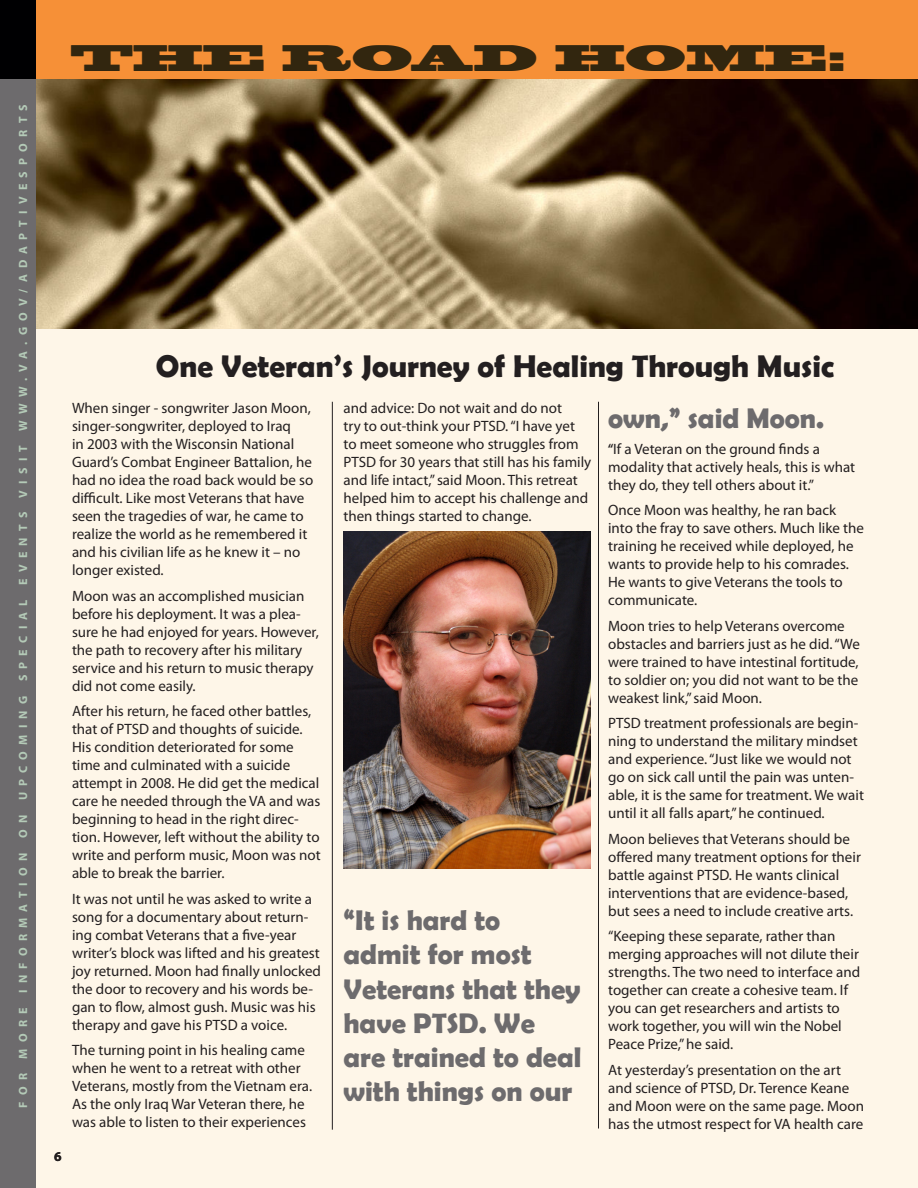
<style>
.page{position:relative;width:918px;height:1188px;background:#fff}
.page>*{position:absolute;margin:0;border:0;box-sizing:border-box;transform-origin:0 0}
.Body{font:34.5px "Blackoak Std";color:#32260f}
.Body-2{font:700 31.5px "Berlin Sans FB Demi";color:#231f20}
.gray_quote{font:700 28.5px/34.2px "Berlin Sans FB Demi";color:#6d6b6d}
.Body-3{font:15px/18px "Myriad Pro";color:#231f20}
.t1{font:700 13.5px "Myriad Pro";color:#231f20}
.t2{font:700 12px "Myriad Pro";letter-spacing:.52em;color:#b4cab7}
.s1{font-weight:700;font-stretch:condensed}
</style>
<div class="page">
<div style="left:13px;top:80px;width:905px;height:1108px;background:#fef6e8"></div>
<hr style="left:332px;top:402px;width:1px;height:728px;background:#231f20">
<hr style="left:598px;top:402px;width:1px;height:727px;background:#231f20">
<div style="left:37px;top:0;width:881px;height:80px;background:#f69037"></div>
<img style="left:343px;top:531px;width:247px;height:338px">
<img style="left:36px;top:80px;width:882px;height:248px">
<div style="left:0;top:80px;width:36px;height:1108px;background:#6d6b6d"></div>
<div style="left:0;top:0;width:36px;height:80px;background:#000002"></div>
<p class="t2" style="left:15px;top:1108px;width:1005px;rotate:-90deg">FOR MORE INFORMATION ON UPCOMING SPECIAL EVENTS VISIT WWW.VA.GOV/ADAPTIVESPORTS</p>
<p class="Body" style="left:71px;top:35px;width:778px">THE ROAD HOME:</p>
<p class="t1" style="left:54px;top:1147px;width:9px">6</p>
<p class="Body-2" style="left:156px;top:348px;width:680px">One Veteran’s Journey of Healing Through Music</p>
<p class="Body-3" style="left:72px;top:399px;width:243px">When singer - songwriter Jason Moon, singer-songwriter, deployed to Iraq<br>in 2003 with the Wisconsin National Guard’s Combat Engineer Battalion, he had no idea the road back would be so difficult. Like most Veterans that have seen the tragedies of war, he came to realize the world as he remembered it and his civilian life as he knew it – no longer existed.</p>
<p class="Body-3" style="left:72px;top:586px;width:248px">Moon was an accomplished musician before his deployment. It was a plea&shy;sure he had enjoyed for years. However, the path to recovery after his military service and his return to music therapy did not come easily.</p>
<p class="Body-3" style="left:72px;top:702px;width:250px">After his return, he faced other battles, that of PTSD and thoughts of suicide.<br>His condition deteriorated for some time and culminated with a suicide attempt in 2008. He did get the medical care he needed through the VA and was beginning to head in the right direc&shy;tion. However, left without the ability to write and perform music, Moon was not able to break the barrier.</p>
<p class="Body-3" style="left:72px;top:889px;width:251px">It was not until he was asked to write a song for a documentary about return&shy;ing combat Veterans that a five-year writer’s block was lifted and his greatest joy returned. Moon had finally unlocked the door to recovery and his words be&shy;gan to flow, almost gush. Music was his therapy and gave his PTSD a voice.</p>
<p class="Body-3" style="left:72px;top:1041px;width:242px">The turning point in his healing came when he went to a retreat with other Veterans, mostly from the Vietnam era.<br>As the only Iraq War Veteran there, he was able to listen to their experiences</p>
<p class="Body-3" style="left:344px;top:399px;width:249px">and advice: Do not wait and do not<br>try to out-think your PTSD. “I have yet to meet someone who struggles from PTSD for 30 years that still has his family and life intact,” said Moon. This retreat helped him to accept his challenge and then things started to change.</p>
<p class="gray_quote" style="left:344px;top:903px;width:240px">“It is hard to admit for most<br>Veterans that they have PTSD. We are trained to deal with things on our</p>
<p class="gray_quote" style="left:608px;top:401px;width:218px">own,” said Moon.</p>
<p class="Body-3" style="left:608px;top:439px;width:249px"><span class="s1">“</span>If a Veteran on the ground finds a modality that actively heals, this is what they do, they tell others about it.”</p>
<p class="Body-3" style="left:608px;top:501px;width:257px">Once Moon was healthy, he ran back into the fray to save others. Much like the training he received while deployed, he wants to provide help to his comrades.<br>He wants to give Veterans the tools to communicate.</p>
<p class="Body-3" style="left:608px;top:616px;width:253px">Moon tries to help Veterans overcome obstacles and barriers just as he did. “We were trained to have intestinal fortitude, to soldier on; you did not want to be the weakest link,” said Moon.</p>
<p class="Body-3" style="left:608px;top:714px;width:257px">PTSD treatment professionals are begin&shy;ning to understand the military mindset and experience. “Just like we would not go on sick call until the pain was unten&shy;able, it is the same for treatment. We wait until it all falls apart,” he continued.</p>
<p class="Body-3" style="left:608px;top:829px;width:254px">Moon believes that Veterans should be offered many treatment options for their battle against PTSD. He wants clinical interventions that are evidence-based, but sees a need to include creative arts.</p>
<p class="Body-3" style="left:608px;top:927px;width:254px">“Keeping these separate, rather than merging approaches will not dilute their strengths. The two need to interface and together can create a cohesive team. If you can get researchers and artists to work together, you will win the Nobel Peace Prize,” he said.</p>
<p class="Body-3" style="left:608px;top:1060px;width:257px">At yesterday’s presentation on the art and science of PTSD, Dr. Terence Keane and Moon were on the same page. Moon has the utmost respect for VA health care</p>
</div>
